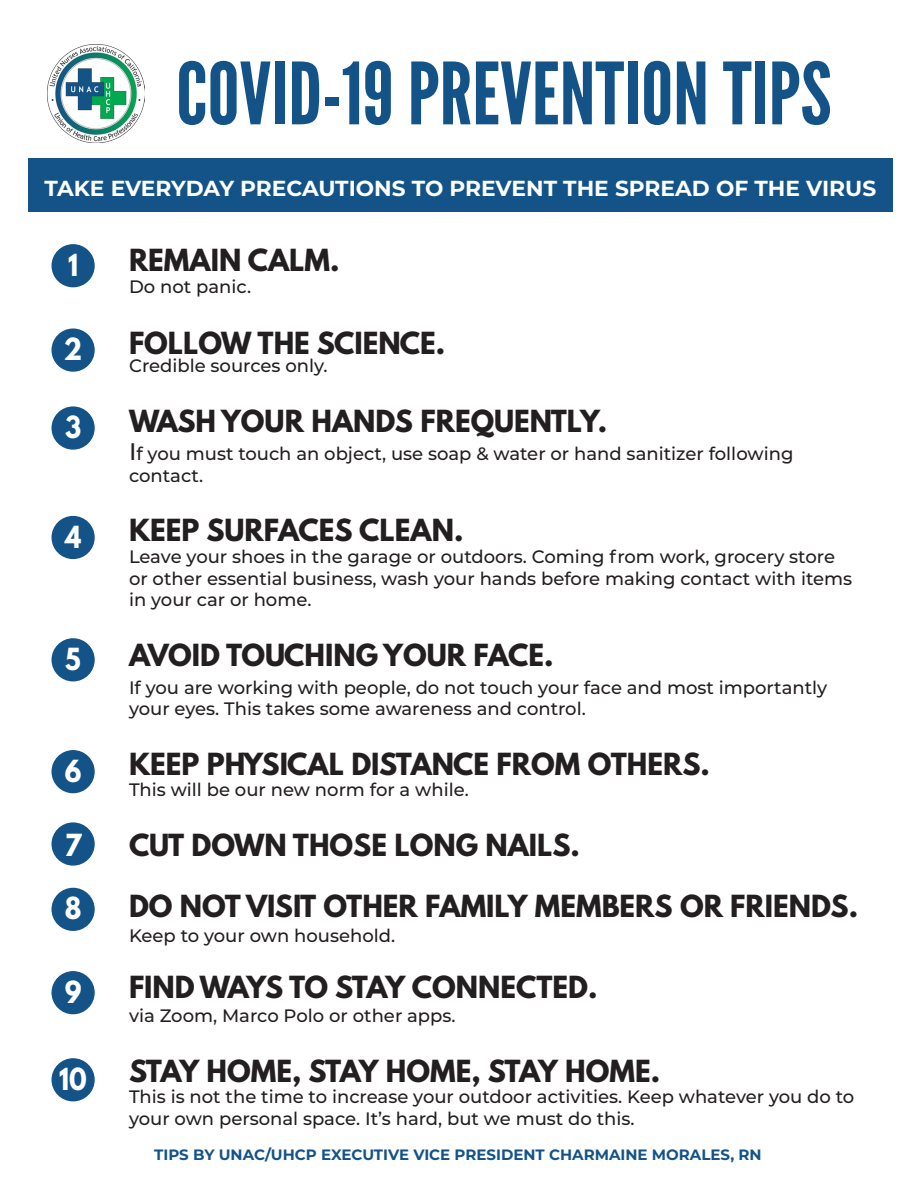
<style>
.page{position:relative;width:918px;height:1188px;background:#fff}
.page>*{position:absolute;margin:0;border:0;box-sizing:border-box;transform-origin:0 0}
.t1{font:85.5px "League Gothic";color:#145387;scale:1.06 1}
.Paragraph_Style_1{font:700 27px "League Spartan";color:#231f20}
.Paragraph_Style_1-2{font:700 27px "League Spartan";letter-spacing:-.025em;color:#231f20}
.t2{font:700 27px "League Spartan";color:#fff;scale:.9 1}
.t3{font:700 21.75px "Montserrat";color:#fff}
.Paragraph_Style_1-3{font:500 18px/21.6px "Montserrat";color:#231f20}
.t4{font:700 15px "Montserrat";color:#145387}
.s1{font-size:24px}
</style>
<div class="page">
<div style="left:28px;top:158px;width:864px;height:54px;background:#145387"></div>
<div style="left:52px;top:245px;width:42px;height:42px;background:#145387;border-radius:50%"></div>
<div style="left:52px;top:244px;width:43px;height:43px;border:2px solid #145387;border-radius:50%"></div>
<div style="left:52px;top:329px;width:42px;height:42px;background:#145387;border-radius:50%"></div>
<div style="left:52px;top:328px;width:43px;height:44px;border:2px solid #145387;border-radius:50%"></div>
<div style="left:52px;top:407px;width:42px;height:42px;background:#145387;border-radius:50%"></div>
<div style="left:52px;top:406px;width:43px;height:44px;border:2px solid #145387;border-radius:50%"></div>
<div style="left:52px;top:517px;width:42px;height:41px;background:#145387;border-radius:50%"></div>
<div style="left:52px;top:516px;width:43px;height:43px;border:2px solid #145387;border-radius:50%"></div>
<div style="left:52px;top:639px;width:42px;height:42px;background:#145387;border-radius:50%"></div>
<div style="left:52px;top:638px;width:43px;height:43px;border:2px solid #145387;border-radius:50%"></div>
<div style="left:52px;top:751px;width:42px;height:42px;background:#145387;border-radius:50%"></div>
<div style="left:52px;top:750px;width:43px;height:43px;border:2px solid #145387;border-radius:50%"></div>
<div style="left:52px;top:823px;width:42px;height:42px;background:#145387;border-radius:50%"></div>
<div style="left:52px;top:822px;width:43px;height:44px;border:2px solid #145387;border-radius:50%"></div>
<div style="left:52px;top:889px;width:42px;height:41px;background:#145387;border-radius:50%"></div>
<div style="left:52px;top:888px;width:43px;height:43px;border:2px solid #145387;border-radius:50%"></div>
<div style="left:52px;top:972px;width:42px;height:42px;background:#145387;border-radius:50%"></div>
<div style="left:52px;top:971px;width:43px;height:43px;border:2px solid #145387;border-radius:50%"></div>
<div style="left:52px;top:1059px;width:42px;height:42px;background:#145387;border-radius:50%"></div>
<div style="left:52px;top:1058px;width:43px;height:43px;border:2px solid #145387;border-radius:50%"></div>
<img style="left:48px;top:45px;width:97px;height:97px">
<p class="t1" style="left:176px;top:43px;width:620px">COVID-19 PREVENTION TIPS</p>
<p class="t3" style="left:44px;top:172px;width:833px">TAKE EVERYDAY PRECAUTIONS TO PREVENT THE SPREAD OF THE VIRUS</p>
<p class="t2" style="left:68px;top:244px;width:13px">1</p>
<p class="t2" style="left:64px;top:328px;width:22px">2</p>
<p class="t2" style="left:65px;top:406px;width:19px">3</p>
<p class="t2" style="left:65px;top:516px;width:19px">4</p>
<p class="t2" style="left:65px;top:638px;width:19px">5</p>
<p class="t2" style="left:65px;top:750px;width:20px">6</p>
<p class="t2" style="left:65px;top:824px;width:20px">7</p>
<p class="t2" style="left:65px;top:887px;width:20px">8</p>
<p class="t2" style="left:65px;top:971px;width:20px">9</p>
<p class="t2" style="left:59px;top:1058px;width:32px">10</p>
<p class="Paragraph_Style_1" style="left:129px;top:239px;width:212px">REMAIN CALM.</p>
<p class="Paragraph_Style_1-3" style="left:129px;top:275px;width:124px">Do not panic.</p>
<p class="Paragraph_Style_1" style="left:129px;top:322px;width:318px">FOLLOW THE SCIENCE.</p>
<p class="Paragraph_Style_1-3" style="left:129px;top:354px;width:200px">Credible sources only.</p>
<p class="Paragraph_Style_1" style="left:129px;top:400px;width:480px">WASH YOUR HANDS FREQUENTLY.</p>
<p class="Paragraph_Style_1-3" style="left:129px;top:442px;width:666px"><span class="s1">I</span>f you must touch an object, use soap &amp; water or hand sanitizer following contact.</p>
<p class="Paragraph_Style_1" style="left:129px;top:509px;width:336px">KEEP SURFACES CLEAN.</p>
<p class="Paragraph_Style_1-3" style="left:129px;top:545px;width:725px">Leave your shoes in the garage or outdoors. Coming from work, grocery store or other essential business, wash your hands before making contact with items in your car or home.</p>
<p class="Paragraph_Style_1" style="left:129px;top:634px;width:426px">AVOID TOUCHING YOUR FACE.</p>
<p class="Paragraph_Style_1-3" style="left:129px;top:676px;width:700px">If you are working with people, do not touch your face and most importantly your eyes. This takes some awareness and control.</p>
<p class="Paragraph_Style_1" style="left:129px;top:743px;width:582px">KEEP PHYSICAL DISTANCE FROM OTHERS.</p>
<p class="Paragraph_Style_1-3" style="left:129px;top:779px;width:341px">This will be our new norm for a while.</p>
<p class="Paragraph_Style_1" style="left:129px;top:824px;width:453px">CUT DOWN THOSE LONG NAILS.</p>
<p class="Paragraph_Style_1" style="left:129px;top:885px;width:731px">DO NOT VISIT OTHER FAMILY MEMBERS OR FRIENDS.</p>
<p class="Paragraph_Style_1-3" style="left:129px;top:924px;width:268px">Keep to your own household.</p>
<p class="Paragraph_Style_1" style="left:129px;top:966px;width:470px">FIND WAYS TO STAY CONNECTED.</p>
<p class="Paragraph_Style_1-3" style="left:129px;top:1004px;width:328px">via Zoom, Marco Polo or other apps.</p>
<p class="Paragraph_Style_1-2" style="left:129px;top:1050px;width:533px">STAY HOME, STAY HOME, STAY HOME.</p>
<p class="Paragraph_Style_1-3" style="left:129px;top:1085px;width:727px">This is not the time to increase your outdoor activities. Keep whatever you do to your own personal space. It’s hard, but we must do this.</p>
<p class="t4" style="left:154px;top:1144px;width:609px">TIPS BY UNAC/UHCP EXECUTIVE VICE PRESIDENT CHARMAINE MORALES, RN</p>
</div>
